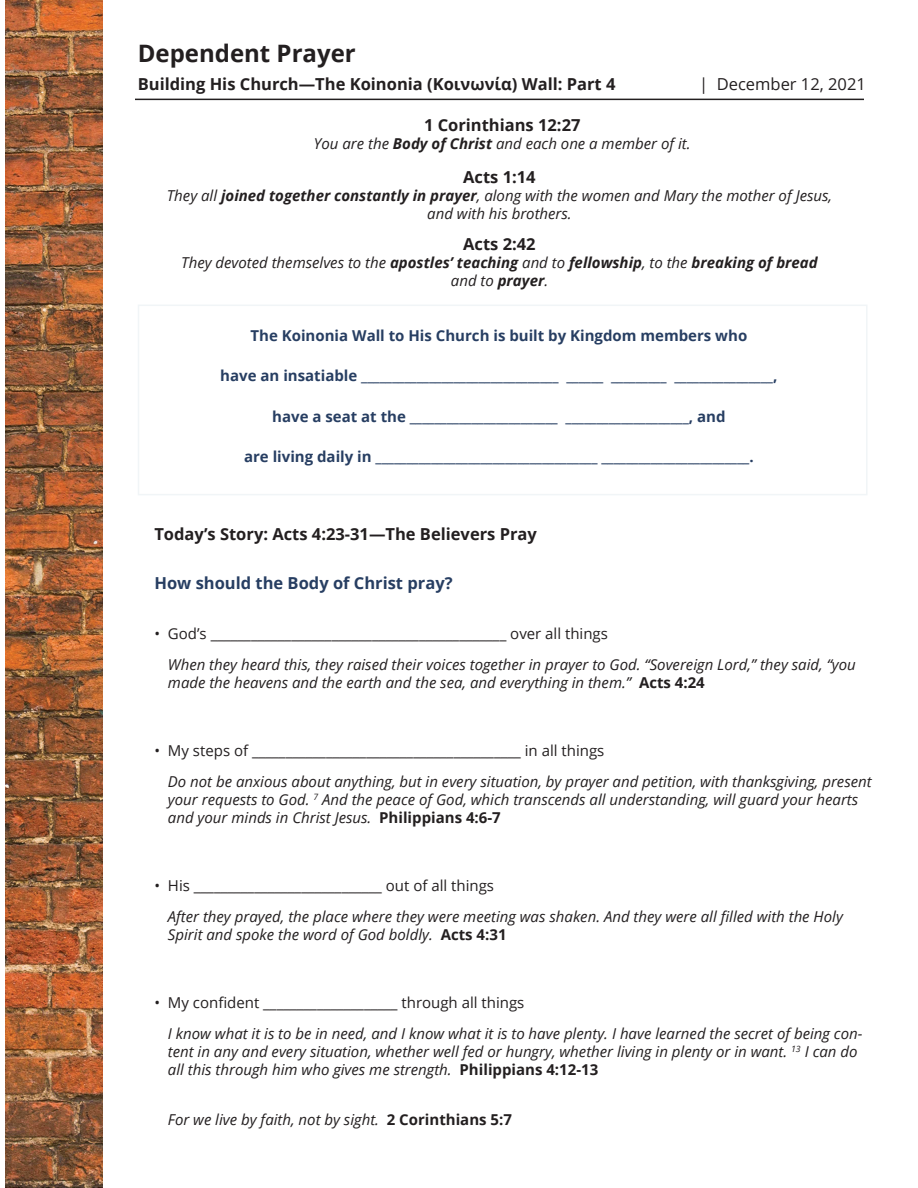
<style>
.page{position:relative;width:918px;height:1188px;background:#fff}
.page>*{position:absolute;margin:0;border:0;box-sizing:border-box;transform-origin:0 0}
.t1{font:700 24px "Open Sans";color:#231f20}
.t2{font:700 16.5px "Open Sans";color:#231f20}
.t3{font:700 16.5px "Open Sans";color:#273e62}
.t4{font:16.5px "Open Sans";color:#231f20}
.t5{font:italic 15px/18px "Open Sans";color:#231f20}
.t6{font:700 15px "Open Sans";color:#273e62}
.t7{font:15px "Open Sans";color:#231f20}
.t8{font:italic 700 15px/18px "Open Sans";color:#231f20;text-align:center}
.s1{font-weight:700}
.s2{font-weight:400}
.s3{font-weight:700;font-style:normal}
</style>
<div class="page">
<hr style="left:135px;top:99px;width:729px;height:1px;background:#231f20">
<img style="left:5px;top:0;width:98px;height:1188px">
<div style="left:138px;top:305px;width:730px;height:190px;border:2px solid #f1f5f7"></div>
<h1 class="t1" style="left:138px;top:36px;width:220px">Dependent Prayer</h1>
<p class="t2" style="left:138px;top:72px;width:479px">Building His Church—The Koinonia (Κοινωνία) Wall: Part 4</p>
<p class="t4" style="left:699px;top:73px;width:168px">| December 12, 2021</p>
<p class="t2" style="left:424px;top:114px;width:158px">1 Corinthians 12:27</p>
<p class="t5" style="left:314px;top:135px;width:378px">You are the <span class="s1">Body of Christ</span> and each one a member of it.</p>
<p class="t2" style="left:463px;top:165px;width:74px">Acts 1:14</p>
<p class="t5" style="left:167px;top:186px;width:667px;text-align:center">They all <span class="s1">joined together constantly in prayer</span>, along with the women and Mary the mother of Jesus, and with his brothers.</p>
<p class="t2" style="left:463px;top:232px;width:74px">Acts 2:42</p>
<p class="t8" style="left:181px;top:253px;width:638px"><span class="s2">They devoted themselves to the</span> apostles’ teaching <span class="s2">and to</span> fellowship<span class="s2">, to the</span> breaking of bread <span class="s2">and to</span> prayer<span class="s2">.</span></p>
<p class="t6" style="left:251px;top:325px;width:498px">The Koinonia Wall to His Church is built by Kingdom members who</p>
<p class="t6" style="left:220px;top:365px;width:559px">have an insatiable ________________________________ ______ _________ ________________,</p>
<p class="t6" style="left:272px;top:406px;width:455px">have a seat at the ________________________ ____________________, and</p>
<p class="t6" style="left:244px;top:446px;width:511px">are living daily in ____________________________________ ________________________.</p>
<p class="t2" style="left:154px;top:522px;width:384px">Today’s Story: Acts 4:23-31—The Believers Pray</p>
<p class="t3" style="left:154px;top:572px;width:300px">How should the Body of Christ pray?</p>
<p class="t7" style="left:154px;top:623px;width:455px">• God’s ____________________________________________ over all things</p>
<p class="t5" style="left:168px;top:655px;width:690px">When they heard this, they raised their voices together in prayer to God. “Sovereign Lord,” they said, “you made the heavens and the earth and the sea, and everything in them.” <span class="s3">Acts 4:24</span></p>
<p class="t7" style="left:154px;top:740px;width:451px">• My steps of ________________________________________ in all things</p>
<p class="t5" style="left:168px;top:772px;width:705px">Do not be anxious about anything, but in every situation, by prayer and petition, with thanksgiving, present your requests to God. <sup>7</sup> And the peace of God, which transcends all understanding, will guard your hearts and your minds in Christ Jesus. <span class="s3">Philippians 4:6-7</span></p>
<p class="t7" style="left:154px;top:875px;width:341px">• His ____________________________ out of all things</p>
<p class="t5" style="left:168px;top:907px;width:677px">After they prayed, the place where they were meeting was shaken. And they were all filled with the Holy<br>Spirit and spoke the word of God boldly. <span class="s3">Acts 4:31</span></p>
<p class="t7" style="left:154px;top:992px;width:372px">• My confident ____________________ through all things</p>
<p class="t5" style="left:168px;top:1024px;width:696px">I know what it is to be in need, and I know what it is to have plenty. I have learned the secret of being con&shy;tent in any and every situation, whether well fed or hungry, whether living in plenty or in want. <sup>13</sup> I can do all this through him who gives me strength. <span class="s3">Philippians 4:12-13</span></p>
<p class="t5" style="left:168px;top:1110px;width:346px">For we live by faith, not by sight. <span class="s3">2 Corinthians 5:7</span></p>
</div>
